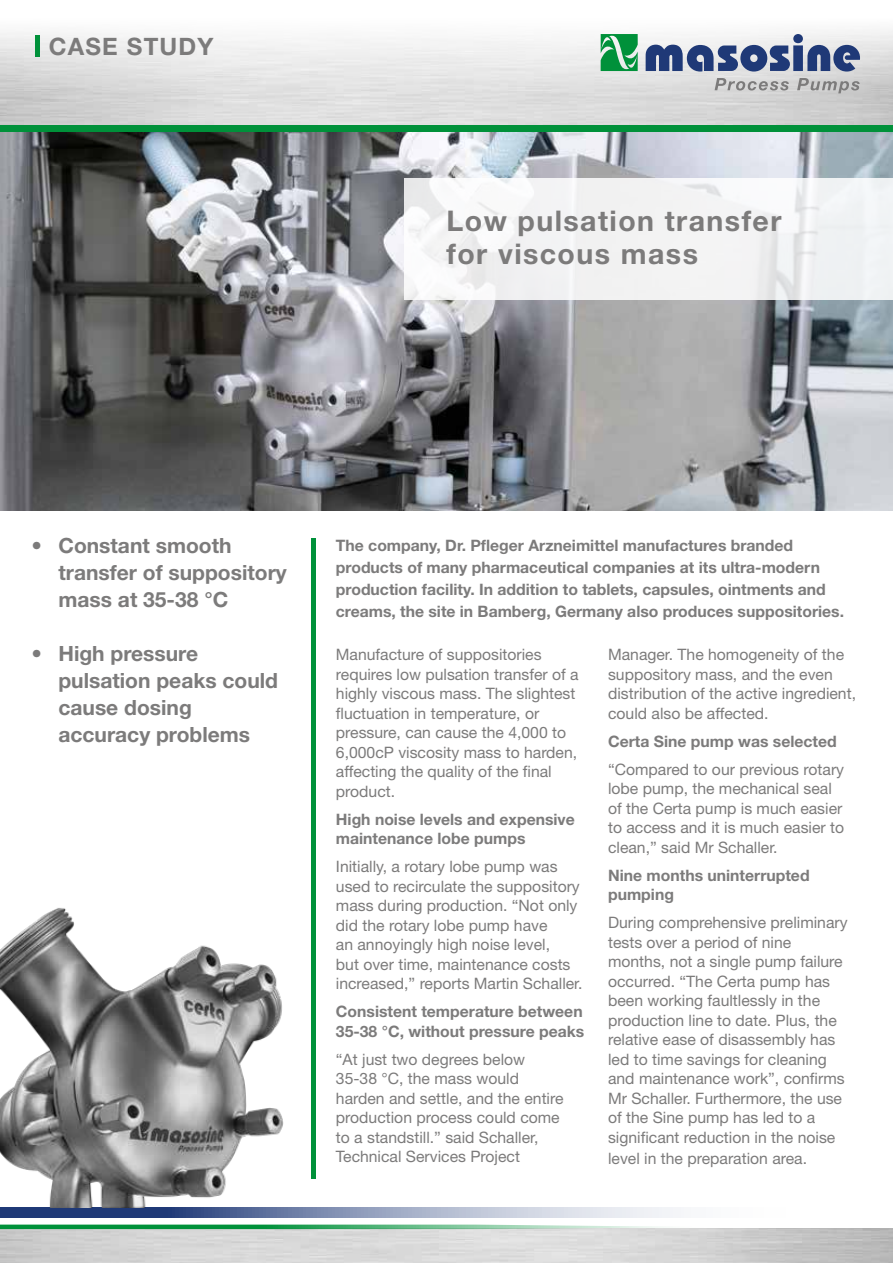
<style>
.page{position:relative;width:893px;height:1263px;background:#fff}
.page>*{position:absolute;margin:0;border:0;box-sizing:border-box;transform-origin:0 0}
.t1{font:700 28.5px/33px "Helvetica Neue LT Std";letter-spacing:.05em;color:#7c7b7b}
.t2{font:700 24px "Helvetica Neue LT Std";letter-spacing:.05em;color:#7c7b7b}
.t3{font:700 21px/27px "Helvetica Neue LT Std";color:#7c7b7b}
.t4{font:15.75px/19.5px "Helvetica Neue LT Std";color:#7c7b7b}
.t5{font:700 15.75px/19.5px "Helvetica Neue LT Std";color:#7c7b7b}
</style>
<div class="page">
<img style="left:0;top:132px;width:893px;height:378px">
<svg style="left:0;top:30px;width:893px;height:95px;fill:#e1e1e1"></svg>
<hr style="left:311px;top:538px;width:4px;height:641px;background:#00913a">
<hr style="left:35px;top:35px;width:4px;height:21px;background:#00913a">
<div style="left:404px;top:179px;width:489px;height:121px;background:#f2f3f3"></div>
<div style="left:0;top:125px;width:893px;height:7px;background:#00913a"></div>
<svg style="left:0;top:1207px;width:681px;height:11px"></svg>
<svg style="left:0;top:1224px;width:715px;height:5px"></svg>
<svg style="left:715px;top:78px;width:74px;height:13px"></svg>
<svg style="left:797px;top:78px;width:63px;height:15px"></svg>
<svg style="left:646px;top:34px;width:214px;height:38px"></svg>
<svg style="left:601px;top:30px;width:37px;height:46px"></svg>
<img style="left:0;top:908px;width:284px;height:299px">
<h2 class="t2" style="left:49px;top:32px;width:166px">CASE STUDY</h2>
<h1 class="t1" style="left:446px;top:204px;width:336px">Low pulsation transfer for viscous mass</h1>
<h3 class="t3" style="left:58px;top:531px;width:230px;text-indent:-27px">• Constant smooth transfer of suppository mass at 35-38 °C</h3>
<h3 class="t3" style="left:58px;top:639px;width:221px;text-indent:-27px">• High pressure pulsation peaks could cause dosing accuracy problems</h3>
<p class="t5" style="left:336px;top:534px;width:510px;line-height:21.8px">The company, Dr. Pfleger Arzneimittel manufactures branded products of many pharmaceutical companies at its ultra-modern production facility. In addition to tablets, capsules, ointments and creams, the site in Bamberg, Germany also produces suppositories.</p>
<p class="t4" style="left:336px;top:645px;width:244px">Manufacture of suppositories requires low pulsation transfer of a highly viscous mass. The slightest fluctuation in temperature, or pressure, can cause the 4,000 to<br>6,000cP viscosity mass to harden, affecting the quality of the final product.</p>
<p class="t5" style="left:336px;top:809px;width:240px">High noise levels and expensive maintenance lobe pumps</p>
<p class="t4" style="left:336px;top:857px;width:248px">Initially, a rotary lobe pump was used to recirculate the suppository mass during production. “Not only did the rotary lobe pump have<br>an annoyingly high noise level,<br>but over time, maintenance costs increased,” reports Martin Schaller.</p>
<p class="t5" style="left:336px;top:1001px;width:250px">Consistent temperature between<br>35-38 °C, without pressure peaks</p>
<p class="t4" style="left:336px;top:1049px;width:229px">“At just two degrees below<br>35-38 °C, the mass would harden and settle, and the entire production process could come to a standstill.” said Schaller,<br>Technical Services Project</p>
<p class="t4" style="left:608px;top:645px;width:249px">Manager. The homogeneity of the suppository mass, and the even distribution of the active ingredient, could also be affected.</p>
<p class="t5" style="left:608px;top:731px;width:230px">Certa Sine pump was selected</p>
<p class="t4" style="left:608px;top:759px;width:238px">“Compared to our previous rotary lobe pump, the mechanical seal of the Certa pump is much easier to access and it is much easier to clean,” said Mr Schaller.</p>
<p class="t5" style="left:608px;top:865px;width:203px">Nine months uninterrupted pumping</p>
<p class="t4" style="left:608px;top:913px;width:241px">During comprehensive preliminary tests over a period of nine months, not a single pump failure occurred. “The Certa pump has been working faultlessly in the production line to date. Plus, the relative ease of disassembly has led to time savings for cleaning and maintenance work”, confirms<br>Mr Schaller. Furthermore, the use of the Sine pump has led to a significant reduction in the noise</p>
<p class="t4" style="left:608px;top:1149px;width:200px">level in the preparation area.</p>
</div>
